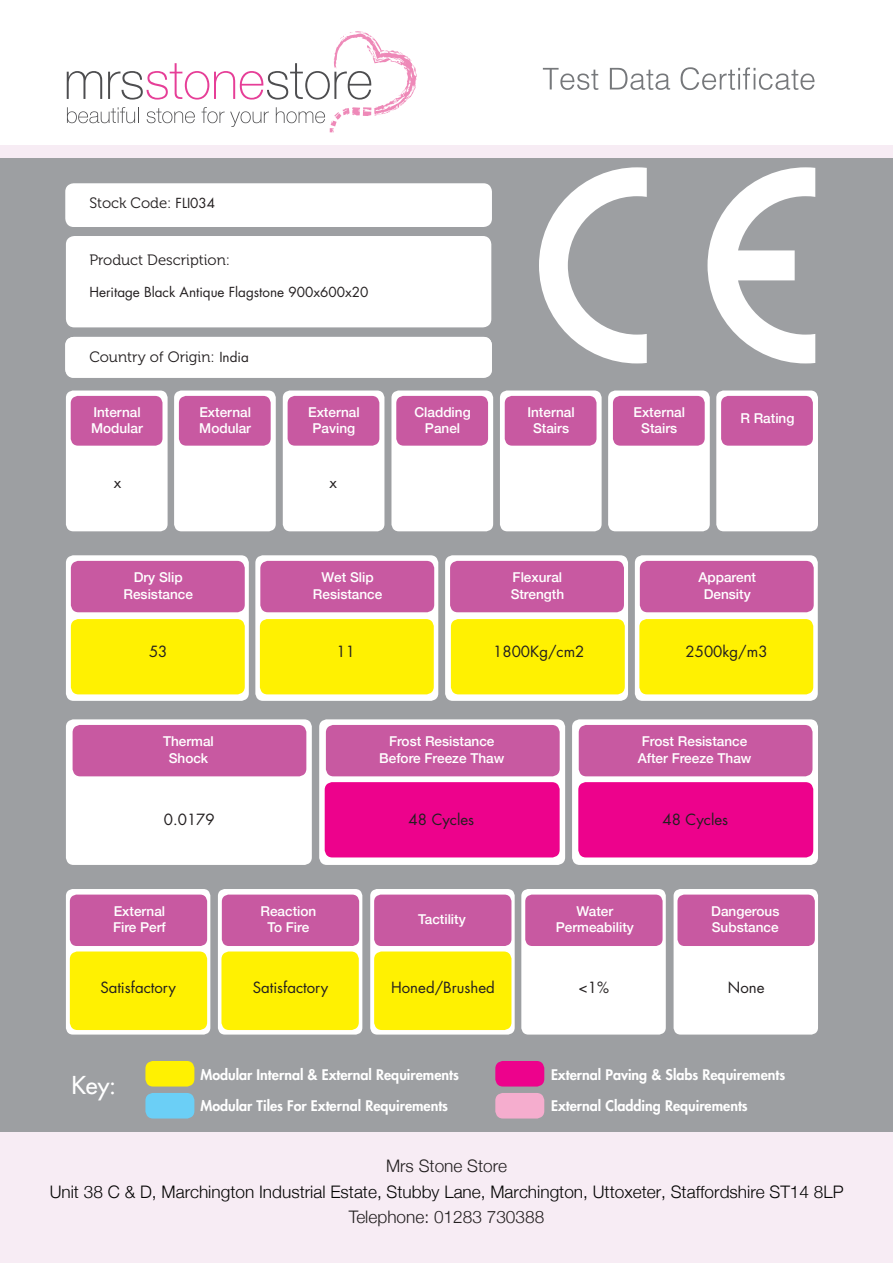
<style>
.page{position:relative;width:893px;height:1263px;background:#fff}
.page>*{position:absolute;margin:0;border:0;box-sizing:border-box;transform-origin:0 0}
.t1{font:500 24px "Futura Std";color:#fff}
.t2{font:300 17.25px "Helvetica Neue";color:#050504}
.t3{font:300 17.25px "Helvetica Neue";color:#231f20}
.t4{font:15px "Futura Std";color:#231f20}
.t5{font:15px "Museo 300";color:#231f20}
.t6{font:800 14.25px "Futura Std";color:#fff}
.t7{font:500 13.65px/16.4px "Helvetica Neue";color:#fff;text-align:center}
.t8{font:13.5px "Futura Std";color:#231f20}
.s1{font-family:"Futura Std";font-size:13.5px}
</style>
<div class="page">
<div style="left:0;top:146px;width:893px;height:1117px;background:#f7ecf4"></div>
<div style="left:0;top:158px;width:893px;height:973px;background:#9d9fa2"></div>
<div style="left:66px;top:390px;width:102px;height:141px;background:#fff;border-radius:7px"></div>
<div style="left:174px;top:390px;width:102px;height:141px;background:#fff;border-radius:7px"></div>
<div style="left:283px;top:390px;width:101px;height:141px;background:#fff;border-radius:7px"></div>
<div style="left:391px;top:390px;width:102px;height:141px;background:#fff;border-radius:7px"></div>
<div style="left:500px;top:390px;width:102px;height:141px;background:#fff;border-radius:7px"></div>
<div style="left:608px;top:390px;width:102px;height:141px;background:#fff;border-radius:7px"></div>
<div style="left:716px;top:390px;width:102px;height:141px;background:#fff;border-radius:7px"></div>
<svg style="left:66px;top:555px;width:183px;height:146px;fill:#fff"></svg>
<div style="left:66px;top:889px;width:144px;height:145px;background:#fff;border-radius:7px"></div>
<div style="left:218px;top:889px;width:144px;height:145px;background:#fff;border-radius:7px"></div>
<div style="left:370px;top:889px;width:145px;height:145px;background:#fff;border-radius:7px"></div>
<div style="left:521px;top:889px;width:145px;height:145px;background:#fff;border-radius:7px"></div>
<div style="left:674px;top:889px;width:144px;height:145px;background:#fff;border-radius:7px"></div>
<div style="left:66px;top:719px;width:246px;height:146px;background:#fff;border-radius:8px"></div>
<div style="left:319px;top:719px;width:246px;height:146px;background:#fff;border-radius:8px"></div>
<div style="left:572px;top:719px;width:246px;height:146px;background:#fff;border-radius:8px"></div>
<svg style="left:255px;top:555px;width:183px;height:146px;fill:#fff"></svg>
<div style="left:445px;top:555px;width:183px;height:146px;background:#fff;border-radius:8px"></div>
<svg style="left:635px;top:555px;width:183px;height:146px;fill:#fff"></svg>
<div style="left:71px;top:396px;width:91px;height:50px;background:#c859a1;border-radius:7px"></div>
<div style="left:179px;top:396px;width:92px;height:50px;background:#c859a1;border-radius:7px"></div>
<div style="left:288px;top:396px;width:91px;height:50px;background:#c859a1;border-radius:7px"></div>
<div style="left:396px;top:396px;width:92px;height:50px;background:#c859a1;border-radius:7px"></div>
<div style="left:505px;top:396px;width:91px;height:50px;background:#c859a1;border-radius:7px"></div>
<div style="left:613px;top:396px;width:92px;height:50px;background:#c859a1;border-radius:7px"></div>
<div style="left:721px;top:396px;width:92px;height:50px;background:#c859a1;border-radius:7px"></div>
<div style="left:71px;top:561px;width:174px;height:51px;background:#c859a1;border-radius:8px"></div>
<div style="left:71px;top:619px;width:174px;height:75px;background:#fff101;border-radius:8px"></div>
<div style="left:70px;top:951px;width:137px;height:79px;background:#fff101;border-radius:8px"></div>
<div style="left:145px;top:1061px;width:49px;height:25px;background:#fff101;border-radius:8px"></div>
<div style="left:495px;top:1061px;width:49px;height:25px;background:#ed028c;border-radius:8px"></div>
<div style="left:145px;top:1093px;width:49px;height:25px;background:#6bcff6;border-radius:8px"></div>
<div style="left:495px;top:1093px;width:49px;height:25px;background:#f5adce;border-radius:8px"></div>
<div style="left:221px;top:951px;width:138px;height:79px;background:#fff101;border-radius:8px"></div>
<div style="left:374px;top:951px;width:137px;height:79px;background:#fff101;border-radius:8px"></div>
<div style="left:325px;top:782px;width:235px;height:75px;background:#ed028c;border-radius:8px"></div>
<div style="left:578px;top:782px;width:235px;height:75px;background:#ed028c;border-radius:8px"></div>
<div style="left:260px;top:619px;width:174px;height:75px;background:#fff101;border-radius:8px"></div>
<div style="left:451px;top:619px;width:174px;height:75px;background:#fff101;border-radius:8px"></div>
<div style="left:639px;top:619px;width:174px;height:75px;background:#fff101;border-radius:8px"></div>
<div style="left:70px;top:894px;width:137px;height:52px;background:#c859a1;border-radius:7px"></div>
<div style="left:222px;top:894px;width:137px;height:52px;background:#c859a1;border-radius:7px"></div>
<div style="left:374px;top:894px;width:137px;height:52px;background:#c859a1;border-radius:7px"></div>
<div style="left:525px;top:894px;width:138px;height:52px;background:#c859a1;border-radius:7px"></div>
<div style="left:677px;top:894px;width:138px;height:52px;background:#c859a1;border-radius:7px"></div>
<div style="left:73px;top:725px;width:233px;height:51px;background:#c859a1;border-radius:8px"></div>
<div style="left:326px;top:725px;width:234px;height:51px;background:#c859a1;border-radius:8px"></div>
<div style="left:579px;top:725px;width:233px;height:51px;background:#c859a1;border-radius:8px"></div>
<div style="left:260px;top:561px;width:174px;height:51px;background:#c859a1;border-radius:8px"></div>
<div style="left:450px;top:561px;width:174px;height:51px;background:#c859a1;border-radius:8px"></div>
<div style="left:640px;top:561px;width:174px;height:51px;background:#c859a1;border-radius:8px"></div>
<div style="left:65px;top:183px;width:427px;height:44px;background:#fff;border-radius:9px"></div>
<div style="left:66px;top:236px;width:425px;height:91px;background:#fff;border-radius:9px"></div>
<svg style="left:543px;top:67px;width:271px;height:23px"></svg>
<svg style="left:67px;top:31px;width:350px;height:101px"></svg>
<svg style="left:539px;top:167px;width:108px;height:196px"></svg>
<svg style="left:707px;top:167px;width:108px;height:196px"></svg>
<div style="left:65px;top:337px;width:427px;height:41px;background:#fff;border-radius:9px"></div>
<p class="t5" style="left:89px;top:195px;width:127px">Stock Code: <span class="s1">FLI034</span></p>
<p class="t5" style="left:89px;top:251px;width:142px">Product Description:</p>
<p class="t8" style="left:89px;top:284px;width:281px">Heritage Black Antique Flagstone 900x600x20</p>
<p class="t5" style="left:89px;top:349px;width:161px">Country of Origin: <span class="s1">India</span></p>
<p class="t7" style="left:91px;top:403px;width:53px;text-align:left">Internal<br>Modular</p>
<p class="t7" style="left:199px;top:403px;width:53px;text-align:left">External<br>Modular</p>
<p class="t7" style="left:308px;top:403px;width:53px">External<br>Paving</p>
<p class="t7" style="left:414px;top:403px;width:58px">Cladding<br>Panel</p>
<p class="t7" style="left:527px;top:403px;width:49px">Internal<br>Stairs</p>
<p class="t7" style="left:633px;top:403px;width:53px">External<br>Stairs</p>
<p class="t7" style="left:740px;top:409px;width:56px">R Rating</p>
<p class="t4" style="left:114px;top:473px;width:9px">x</p>
<p class="t4" style="left:330px;top:473px;width:9px">x</p>
<p class="t7" style="left:124px;top:568px;width:71px">Dry Slip<br>Resistance</p>
<p class="t7" style="left:313px;top:568px;width:71px">Wet Slip<br>Resistance</p>
<p class="t7" style="left:511px;top:568px;width:55px;text-align:left">Flexural<br>Strength</p>
<p class="t7" style="left:698px;top:568px;width:59px">Apparent<br>Density</p>
<p class="t4" style="left:149px;top:642px;width:20px">53</p>
<p class="t4" style="left:337px;top:642px;width:20px">11</p>
<p class="t4" style="left:493px;top:642px;width:93px">1800Kg/cm2</p>
<p class="t4" style="left:686px;top:642px;width:84px">2500kg/m3</p>
<p class="t7" style="left:163px;top:732px;width:52px">Thermal<br>Shock</p>
<p class="t7" style="left:379px;top:732px;width:127px">Frost Resistance<br>Before Freeze Thaw</p>
<p class="t7" style="left:638px;top:732px;width:115px">Frost Resistance<br>After Freeze Thaw</p>
<p class="t4" style="left:164px;top:810px;width:52px">0.0179</p>
<p class="t4" style="left:409px;top:810px;width:67px">48 Cycles</p>
<p class="t4" style="left:662px;top:810px;width:67px">48 Cycles</p>
<p class="t7" style="left:113px;top:902px;width:54px;text-align:left">External<br>Fire Perf</p>
<p class="t7" style="left:260px;top:902px;width:57px">Reaction<br>To Fire</p>
<p class="t7" style="left:418px;top:909px;width:49px">Tactility</p>
<p class="t7" style="left:556px;top:902px;width:79px">Water<br>Permeability</p>
<p class="t7" style="left:711px;top:902px;width:70px;text-align:left">Dangerous<br>Substance</p>
<p class="t4" style="left:100px;top:977px;width:77px">Satisfactory</p>
<p class="t4" style="left:253px;top:977px;width:77px">Satisfactory</p>
<p class="t4" style="left:391px;top:977px;width:105px">Honed/Brushed</p>
<p class="t4" style="left:578px;top:977px;width:32px">&lt;1%</p>
<p class="t4" style="left:728px;top:977px;width:38px">None</p>
<h1 class="t1" style="left:72px;top:1070px;width:46px">Key:</h1>
<p class="t6" style="left:200px;top:1065px;width:260px">Modular Internal &amp; External Requirements</p>
<p class="t6" style="left:551px;top:1065px;width:236px">External Paving &amp; Slabs Requirements</p>
<p class="t6" style="left:200px;top:1096px;width:249px">Modular Tiles For External Requirements</p>
<p class="t6" style="left:551px;top:1096px;width:198px">External Cladding Requirements</p>
<p class="t3" style="left:386px;top:1152px;width:122px">Mrs Stone Store</p>
<p class="t3" style="left:349px;top:1203px;width:197px">Telephone: 01283 730388</p>
<p class="t2" style="left:50px;top:1178px;width:795px">Unit 38 C &amp; D, Marchington Industrial Estate, Stubby Lane, Marchington, Uttoxeter, Staffordshire ST14 8LP</p>
</div>
